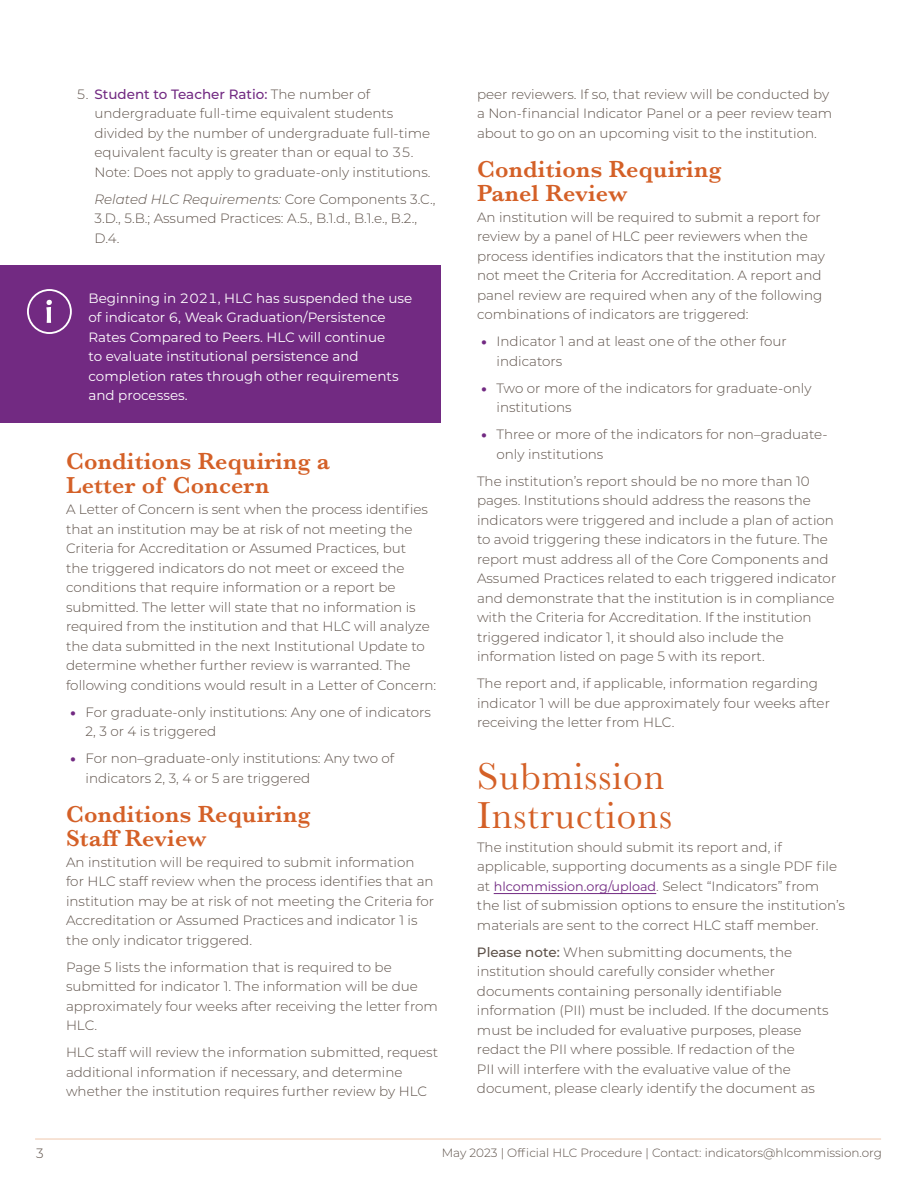
<style>
.page{position:relative;width:918px;height:1188px;background:#fff}
.page>*{position:absolute;margin:0;border:0;box-sizing:border-box;transform-origin:0 0}
.Header_2{font:39px/39px "Baskerville";letter-spacing:.025em;color:#d46027}
.Header_3{font:600 24px/24px "Baskerville";letter-spacing:.01em;color:#d46027}
.t1{font:300 13.5px/19.5px "Montserrat";color:#5d5149}
.Single_Paragraph{font:13.5px/19.5px "Montserrat";color:#fff}
.t2{font:300 12px "Montserrat";color:#5d5149}
.s1{font-weight:500;color:#722a82}
.s2{font-style:italic}
.s3{font-weight:900;font-size:12.75px;color:#722a82}
.s4{font-weight:400;font-size:12.75px;color:#722a82}
.s5{font-weight:500}
</style>
<div class="page">
<div style="left:0;top:266px;width:441px;height:157px;background:#722a82"></div>
<hr style="left:494px;top:893px;width:162px;height:1px;background:#722a82">
<svg style="left:27px;top:289px;width:45px;height:45px"></svg>
<hr style="left:35px;top:1139px;width:846px;height:1px;background:#efc7ac">
<p class="t1" style="left:94px;top:84px;width:338px;text-indent:-18px">5. <span class="s1">Student to Teacher Ratio:</span> The number of undergraduate full-time equivalent students divided by the number of undergraduate full-time equivalent faculty is greater than or equal to 35.<br>Note: Does not apply to graduate-only institutions.</p>
<p class="t1" style="left:94px;top:189px;width:342px"><span class="s2">Related HLC Requirements:</span> Core Components 3.C.,<br>3.D., 5.B.; Assumed Practices: A.5., B.1.d., B.1.e., B.2.,<br>D.4.</p>
<p class="Single_Paragraph" style="left:89px;top:288px;width:325px">Beginning in 2021, HLC has suspended the use of indicator 6, Weak Graduation/Persistence Rates Compared to Peers. HLC will continue<br>to evaluate institutional persistence and completion rates through other requirements and processes.</p>
<p class="Header_3" style="left:66px;top:449px;width:266px">Conditions Requiring a<br>Letter of Concern</p>
<p class="t1" style="left:66px;top:499px;width:372px">A Letter of Concern is sent when the process identifies that an institution may be at risk of not meeting the Criteria for Accreditation or Assumed Practices, but<br>the triggered indicators do not meet or exceed the conditions that require information or a report be submitted. The letter will state that no information is required from the institution and that HLC will analyze the data submitted in the next Institutional Update to determine whether further review is warranted. The following conditions would result in a Letter of Concern:</p>
<p class="t1" style="left:86px;top:702px;width:347px;text-indent:-15px"><span class="s3">•</span> For graduate-only institutions: Any one of indicators<br>2, 3 or 4 is triggered</p>
<p class="t1" style="left:86px;top:748px;width:310px;text-indent:-15px"><span class="s3">•</span> For non–graduate-only institutions: Any two of indicators 2, 3, 4 or 5 are triggered</p>
<p class="Header_3" style="left:66px;top:802px;width:246px">Conditions Requiring<br>Staff Review</p>
<p class="t1" style="left:66px;top:852px;width:370px">An institution will be required to submit information for HLC staff review when the process identifies that an institution may be at risk of not meeting the Criteria for Accreditation or Assumed Practices and indicator 1 is the only indicator triggered.</p>
<p class="t1" style="left:66px;top:957px;width:374px">Page 5 lists the information that is required to be submitted for indicator 1. The information will be due approximately four weeks after receiving the letter from HLC.</p>
<p class="t1" style="left:66px;top:1042px;width:374px">HLC staff will review the information submitted, request additional information if necessary, and determine whether the institution requires further review by HLC</p>
<p class="t1" style="left:477px;top:84px;width:357px">peer reviewers. If so, that review will be conducted by a Non-financial Indicator Panel or a peer review team about to go on an upcoming visit to the institution.</p>
<p class="Header_3" style="left:477px;top:157px;width:246px">Conditions Requiring<br>Panel Review</p>
<p class="t1" style="left:477px;top:207px;width:349px">An institution will be required to submit a report for review by a panel of HLC peer reviewers when the process identifies indicators that the institution may not meet the Criteria for Accreditation. A report and panel review are required when any of the following combinations of indicators are triggered:</p>
<p class="t1" style="left:496px;top:331px;width:292px;text-indent:-15px"><span class="s3">•</span> Indicator 1 and at least one of the other four indicators</p>
<p class="t1" style="left:496px;top:378px;width:317px;text-indent:-15px"><span class="s3">•</span> Two or more of the indicators for graduate-only institutions</p>
<p class="t1" style="left:496px;top:424px;width:333px;text-indent:-15px"><span class="s3">•</span> Three or more of the indicators for non–graduate&shy;only institutions</p>
<p class="t1" style="left:477px;top:471px;width:361px">The institution’s report should be no more than 10 pages. Institutions should address the reasons the indicators were triggered and include a plan of action to avoid triggering these indicators in the future. The report must address all of the Core Components and Assumed Practices related to each triggered indicator and demonstrate that the institution is in compliance with the Criteria for Accreditation. If the institution triggered indicator 1, it should also include the information listed on page 5 with its report.</p>
<p class="t1" style="left:477px;top:673px;width:355px">The report and, if applicable, information regarding indicator 1 will be due approximately four weeks after receiving the letter from HLC.</p>
<p class="Header_2" style="left:477px;top:757px;width:197px">Submission<br>Instructions</p>
<p class="t1" style="left:477px;top:837px;width:369px">The institution should submit its report and, if applicable, supporting documents as a single PDF file at <span class="s4">hlcommission.org/upload</span>. Select “Indicators” from the list of submission options to ensure the institution’s materials are sent to the correct HLC staff member.</p>
<p class="t1" style="left:477px;top:942px;width:353px"><span class="s5">Please note:</span> When submitting documents, the institution should carefully consider whether documents containing personally identifiable information (PII) must be included. If the documents must be included for evaluative purposes, please redact the PII where possible. If redaction of the<br>PII will interfere with the evaluative value of the document, please clearly identify the document as</p>
<p class="t1" style="left:36px;top:1143px;width:9px">3</p>
<p class="t2" style="left:442px;top:1144px;width:442px">May 2023 | Official HLC Procedure | Contact: indicators@hlcommission.org</p>
</div>
